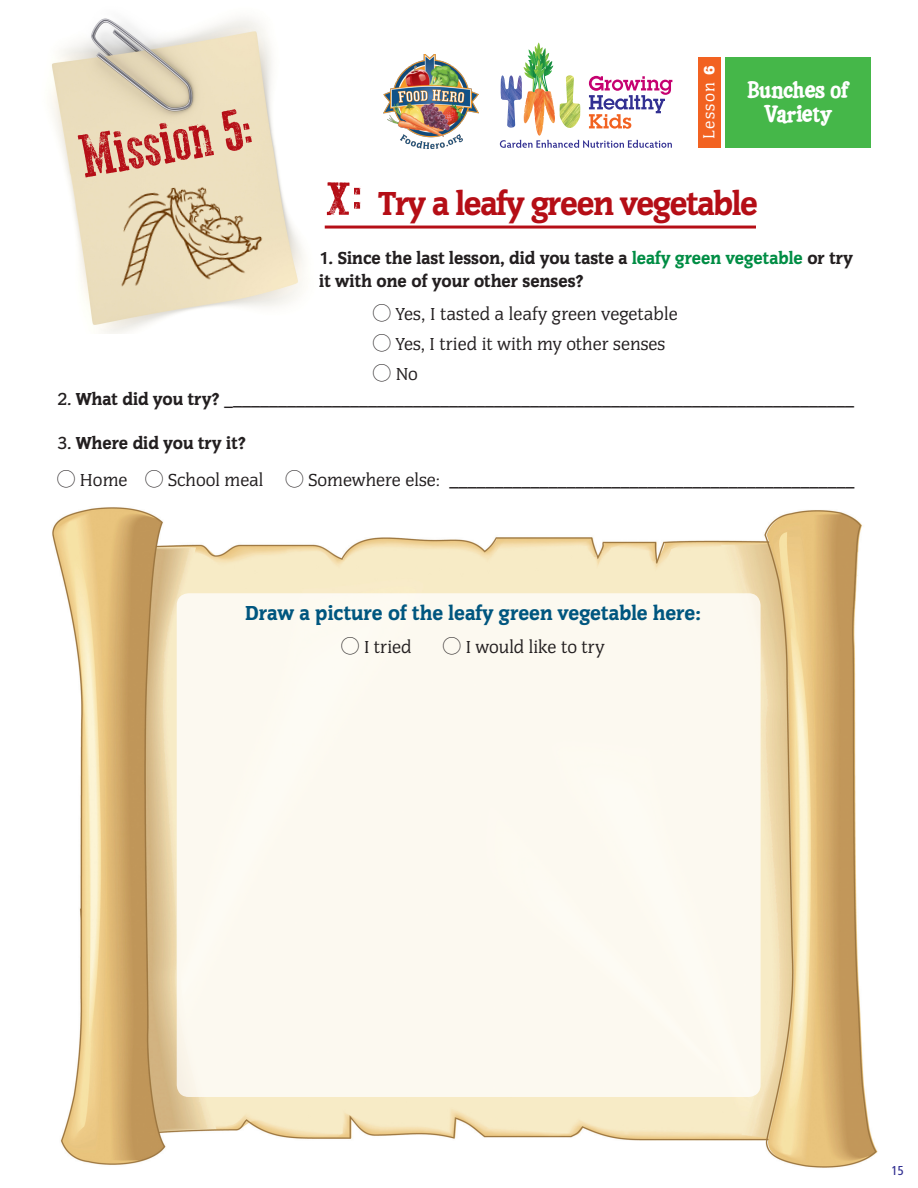
<style>
.page{position:relative;width:918px;height:1188px;background:#fff}
.page>*{position:absolute;margin:0;border:0;box-sizing:border-box;transform-origin:0 0}
.t1{font:60.45px "Go 2 Old Western";color:#b50e16}
.t2{font:900 34.5px "Congress LT Std";letter-spacing:-.035em;color:#b50e16}
.t3{font:22.35px "Pumpkin JF";color:#fff}
.t4{font:900 21px "Congress LT Std";color:#00567f}
.t5{font:500 18px "Congress EF";color:#231f20}
.t6{font:900 18px "Congress LT Std";color:#231f20}
.t7{font:18px "Congress LT Std";color:#231f20}
.t8{font:16.65px "Congress LT Std";letter-spacing:.085em;color:#fff}
.t9{font:500 condensed 13.5px "Frutiger Next LT";color:#323092}
.s1{font-family:"Arial";font-weight:900;font-size:14.4px}
.s2{font-family:"Go 2 Old Western";font-weight:400;font-size:66px}
.s3{color:#008d44}
.s4{font-family:"Carta"}
.s5{font-family:"Congress LT Std";font-weight:900}
.s6{font-family:"Congress EF";font-weight:500}
.s7{font-family:"Carta";font-weight:400}
.s8{font-family:"Congress LT Std";font-weight:400}
</style>
<div class="page">
<img style="left:50px;top:18px;width:286px;height:316px">
<img style="left:52px;top:507px;width:826px;height:661px">
<div style="left:177px;top:593px;width:584px;height:504px;background:#fcf9f0;border-radius:12px"></div>
<div style="left:726px;top:57px;width:145px;height:90px;background:#45b749"></div>
<div style="left:698px;top:57px;width:23px;height:90px;background:#f26221"></div>
<hr style="left:325px;top:226px;width:431px;height:3px;background:#b50e16">
<img style="left:105px;top:172px;width:165px;height:132px">
<img style="left:535px;top:93px;width:9px;height:43px">
<img style="left:523px;top:91px;width:13px;height:33px">
<img style="left:534px;top:43px;width:9px;height:6px">
<img style="left:528px;top:49px;width:8px;height:11px">
<img style="left:524px;top:62px;width:8px;height:17px">
<svg style="left:532px;top:76px;width:16px;height:17px"></svg>
<img style="left:527px;top:60px;width:7px;height:18px">
<img style="left:545px;top:61px;width:8px;height:15px">
<img style="left:536px;top:48px;width:14px;height:22px">
<img style="left:534px;top:59px;width:11px;height:19px">
<img style="left:500px;top:75px;width:22px;height:53px">
<img style="left:560px;top:75px;width:20px;height:53px">
<svg style="left:589px;top:76px;width:83px;height:53px"></svg>
<svg style="left:500px;top:140px;width:172px;height:8px"></svg>
<img style="left:542px;top:91px;width:13px;height:32px">
<img style="left:383px;top:55px;width:96px;height:94px">
<p class="t1" style="left:74px;top:123px;width:178px;rotate:-10deg">Mission 5:</p>
<p class="t8" style="left:700px;top:139px;width:75px;rotate:-90deg">Lesson <span class="s1">6</span></p>
<p class="t3" style="left:747px;top:75px;width:102px">Bunches of</p>
<p class="t3" style="left:764px;top:98px;width:69px">Variety</p>
<p class="t2" style="left:326px;top:183px;width:434px"><span class="s2">x:</span> Try a leafy green vegetable</p>
<p class="t6" style="left:319px;top:247px;width:535px">1. Since the last lesson, did you taste a <span class="s3">leafy green vegetable</span> or try</p>
<p class="t6" style="left:319px;top:270px;width:266px">it with one of your other senses?</p>
<p class="t7" style="left:373px;top:303px;width:306px"><span class="s4">O</span> Yes, I tasted a leafy green vegetable</p>
<p class="t7" style="left:373px;top:333px;width:293px"><span class="s4">O</span> Yes, I tried it with my other senses</p>
<p class="t7" style="left:373px;top:363px;width:46px"><span class="s4">O</span> No</p>
<p class="t5" style="left:57px;top:389px;width:798px">2. <span class="s5">What did you try? _</span>_____________________________________________________________________</p>
<p class="t6" style="left:57px;top:432px;width:190px"><span class="s6">3.</span> Where did you try it?</p>
<p class="t5" style="left:57px;top:470px;width:798px"><span class="s7">O</span> <span class="s8">Home</span> <span class="s7">O</span> <span class="s8">School meal</span> <span class="s7">O</span> <span class="s8">Somewhere else:</span> _____________________________________________</p>
<p class="t4" style="left:245px;top:601px;width:457px">Draw a picture of the leafy green vegetable here:</p>
<p class="t7" style="left:342px;top:637px;width:72px"><span class="s4">O</span> I tried</p>
<p class="t7" style="left:443px;top:637px;width:163px"><span class="s4">O</span> I would like to try</p>
<p class="t9" style="left:891px;top:1163px;width:14px">15</p>
</div>
